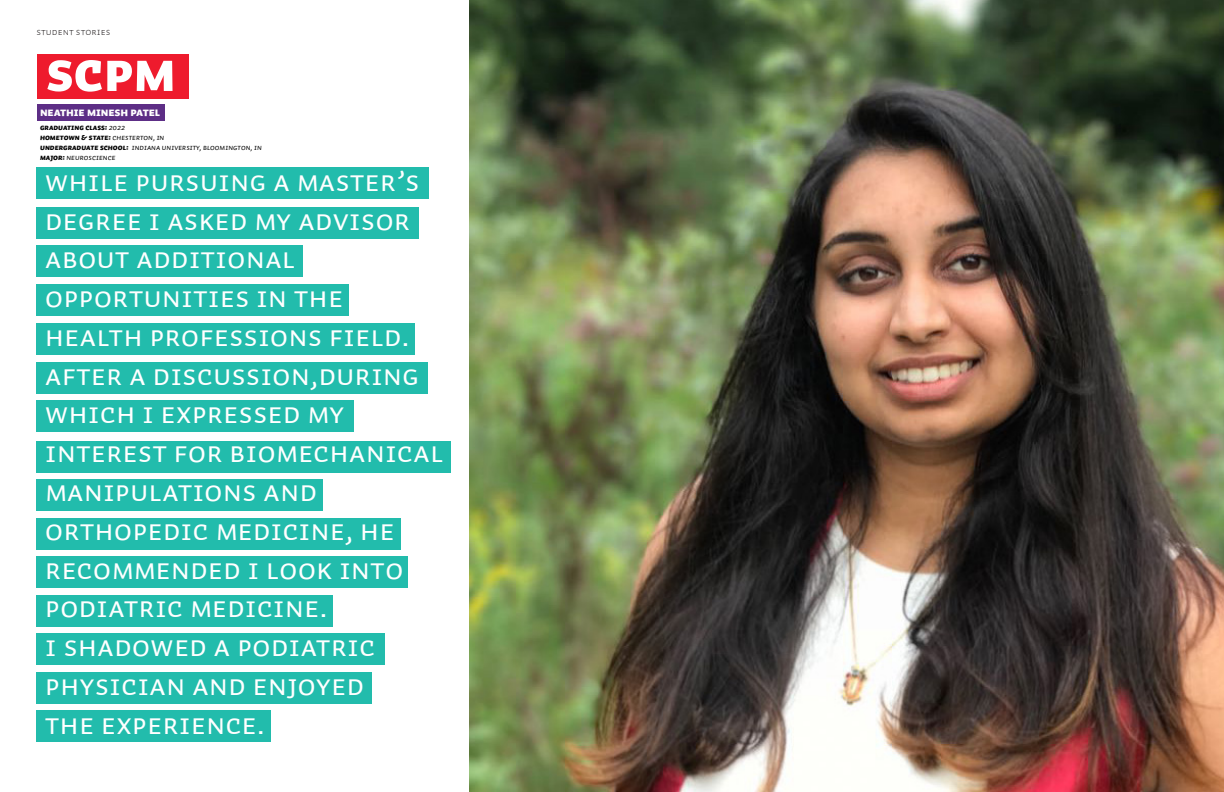
<style>
.page{position:relative;width:1224px;height:792px;background:#fff}
.page>*{position:absolute;margin:0;border:0;box-sizing:border-box;transform-origin:0 0}
.t1{font:56.2px "Auto 3 Black Sm Cp";color:#fff}
.t2{font:30.3px/38.8px "Auto 3 Regular Sm Cp";color:#fff}
.t3{font:12px "Auto 3 Black Sm Cp";letter-spacing:-.01em;color:#fff}
.t4{font:10px "Auto 3 Light Sm Cp";color:#231f20}
.t5{font:8px "Auto 3 Italic Sm Cp";letter-spacing:-.01em;color:#000}
.t6{font:8px "Auto 3 Black Italic Sm Cp";letter-spacing:-.01em;color:#000}
.s1{font-family:"Auto 3 Italic Sm Cp"}
.s2{font-family:"Auto 3 Black Italic Sm Cp"}
</style>
<div class="page">
<div style="left:36px;top:168px;width:393px;height:31px;background:#22bcac"></div>
<div style="left:36px;top:401px;width:318px;height:31px;background:#22bcac"></div>
<div style="left:36px;top:556px;width:372px;height:31px;background:#22bcac"></div>
<div style="left:36px;top:208px;width:383px;height:31px;background:#22bcac"></div>
<div style="left:36px;top:441px;width:415px;height:31px;background:#22bcac"></div>
<div style="left:36px;top:595px;width:297px;height:31px;background:#22bcac"></div>
<div style="left:36px;top:246px;width:266px;height:31px;background:#22bcac"></div>
<div style="left:36px;top:479px;width:287px;height:31px;background:#22bcac"></div>
<div style="left:36px;top:633px;width:348px;height:31px;background:#22bcac"></div>
<div style="left:36px;top:285px;width:312px;height:31px;background:#22bcac"></div>
<div style="left:36px;top:518px;width:364px;height:31px;background:#22bcac"></div>
<div style="left:36px;top:672px;width:336px;height:32px;background:#22bcac"></div>
<div style="left:36px;top:323px;width:379px;height:32px;background:#22bcac"></div>
<div style="left:36px;top:710px;width:235px;height:32px;background:#22bcac"></div>
<div style="left:36px;top:362px;width:392px;height:32px;background:#22bcac"></div>
<div style="left:37px;top:104px;width:127px;height:16px;background:#5d2e86"></div>
<div style="left:37px;top:54px;width:152px;height:44px;background:#ee1b2d"></div>
<img style="left:469px;top:0;width:755px;height:792px">
<p class="t4" style="left:36px;top:25px;width:75px">STUDENT STORIES</p>
<p class="t1" style="left:46px;top:40px;width:132px">SCPM</p>
<p class="t6" style="left:40px;top:122px;width:87px">GRADUATING CLASS: <span class="s1">2022</span></p>
<p class="t6" style="left:40px;top:132px;width:126px">Hometown &amp; State: <span class="s1">Chesterton, IN</span></p>
<p class="t5" style="left:40px;top:142px;width:223px"><span class="s2">Undergraduate School:</span> Indiana University, Bloomington, IN</p>
<p class="t5" style="left:40px;top:152px;width:77px"><span class="s2">Major:</span> Neuroscience</p>
<p class="t3" style="left:40px;top:105px;width:121px">Neathie Minesh Patel</p>
<p class="t2" style="left:45px;top:162px;width:376px">While pursuing a master’s degree I asked my advisor about additional</p>
<p class="t2" style="left:45px;top:278px;width:376px">opportunities in the health professions field.<br>After a discussion,during which I expressed my</p>
<p class="t2" style="left:45px;top:434px;width:400px">interest for biomechanical manipulations and</p>
<p class="t2" style="left:45px;top:511px;width:360px">orthopedic medicine, he recommended I look into podiatric medicine.</p>
<p class="t2" style="left:45px;top:627px;width:332px">I shadowed a podiatric</p>
<p class="t2" style="left:45px;top:666px;width:321px">physician and enjoyed</p>
<p class="t2" style="left:45px;top:705px;width:222px">the experience.</p>
</div>
